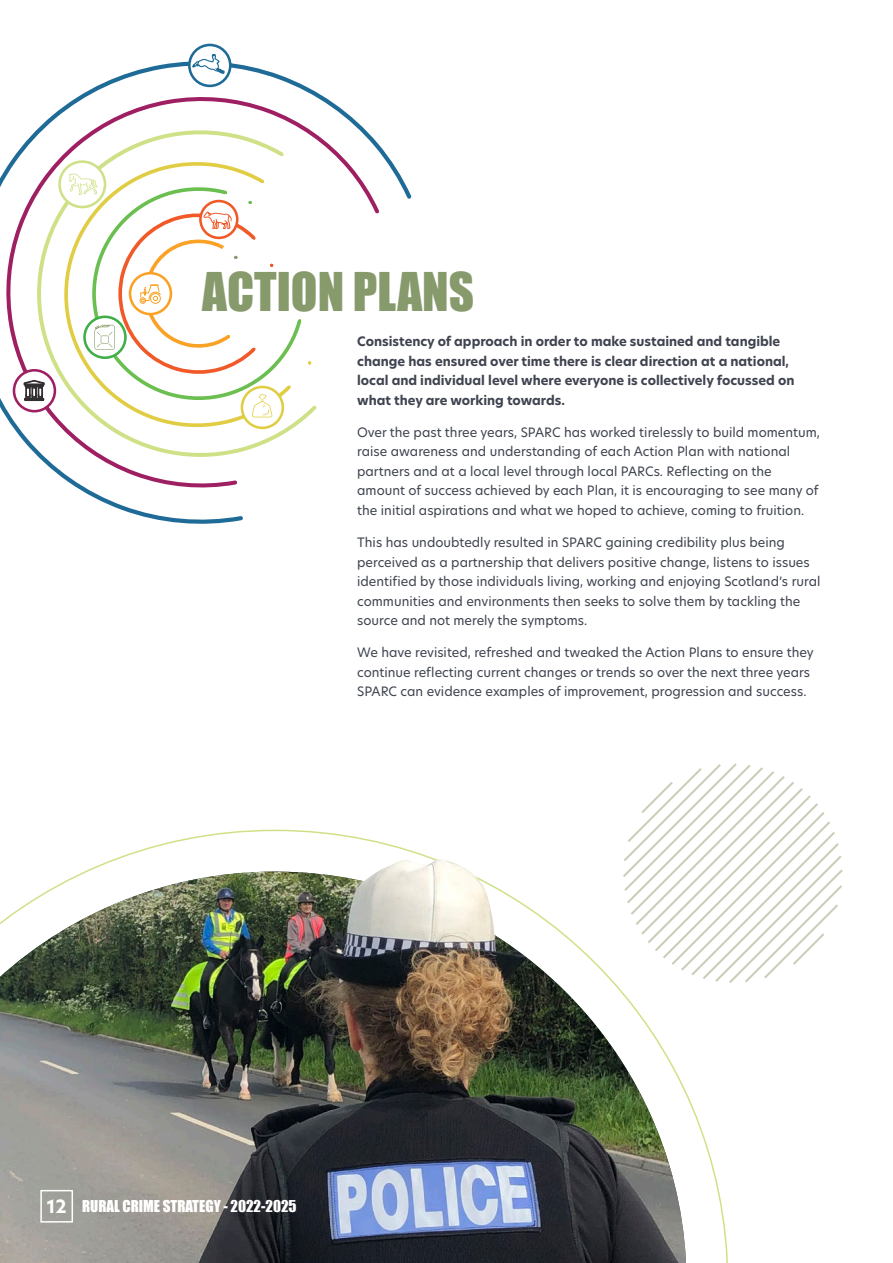
<style>
.page{position:relative;width:893px;height:1263px;background:#fff}
.page>*{position:absolute;margin:0;border:0;box-sizing:border-box;transform-origin:0 0}
.t1{font:49.05px "Impact";color:#879a6c}
.t2{font:700 18px "New Hero";color:#fff}
.t3{font:15px "Impact";color:#fff}
.t4{font:12.75px/19.5px "New Hero";color:#3e434f}
.t5{font:700 12.75px/19.5px "New Hero";color:#3e434f}
</style>
<div class="page">
<img style="left:0;top:871px;width:686px;height:392px">
<div style="left:40px;top:1190px;width:33px;height:32px;border:2px solid #fff"></div>
<svg style="left:0;top:57px;width:412px;height:467px"></svg>
<div style="left:60px;top:162px;width:45px;height:45px;background:#fff;border-radius:50%"></div>
<div style="left:58px;top:160px;width:48px;height:48px;border:3px solid #cfe187;border-radius:50%"></div>
<svg style="left:242px;top:387px;width:41px;height:41px"></svg>
<div style="left:241px;top:386px;width:43px;height:43px;border:3px solid #e0cd44;border-radius:50%"></div>
<svg style="left:69px;top:173px;width:269px;height:244px"></svg>
<div style="left:14px;top:370px;width:41px;height:41px;background:#fff;border-radius:50%"></div>
<div style="left:13px;top:369px;width:43px;height:43px;border:3px solid #9e1f62;border-radius:50%"></div>
<div style="left:24px;top:398px;width:20px;height:3px;border:1px solid #312f30"></div>
<svg style="left:24px;top:380px;width:20px;height:20px"></svg>
<svg style="left:189px;top:45px;width:41px;height:41px"></svg>
<div style="left:188px;top:44px;width:44px;height:43px;border:3px solid #1e6b97;border-radius:50%"></div>
<svg style="left:623px;top:763px;width:220px;height:220px"></svg>
<img style="left:362px;top:858px;width:133px;height:83px">
<svg style="left:192px;top:43px;width:34px;height:32px"></svg>
<p class="t1" style="left:202px;top:254px;width:273px">ACTION PLANS</p>
<p class="t5" style="left:357px;top:332px;width:439px">Consistency of approach in order to make sustained and tangible change has ensured over time there is clear direction at a national, local and individual level where everyone is collectively focussed on what they are working towards.</p>
<p class="t4" style="left:357px;top:422px;width:464px">Over the past three years, SPARC has worked tirelessly to build momentum, raise awareness and understanding of each Action Plan with national partners and at a local level through local PARCs. Reflecting on the amount of success achieved by each Plan, it is encouraging to see many of the initial aspirations and what we hoped to achieve, coming to fruition.</p>
<p class="t4" style="left:357px;top:532px;width:465px">This has undoubtedly resulted in SPARC gaining credibility plus being perceived as a partnership that delivers positive change, listens to issues identified by those individuals living, working and enjoying Scotland’s rural communities and environments then seeks to solve them by tackling the source and not merely the symptoms.</p>
<p class="t4" style="left:357px;top:643px;width:458px">We have revisited, refreshed and tweaked the Action Plans to ensure they continue reflecting current changes or trends so over the next three years<br>SPARC can evidence examples of improvement, progression and success.</p>
<p class="t2" style="left:47px;top:1194px;width:21px">12</p>
<p class="t3" style="left:82px;top:1194px;width:216px">RURAL CRIME STRATEGY - 2022-2025</p>
</div>
